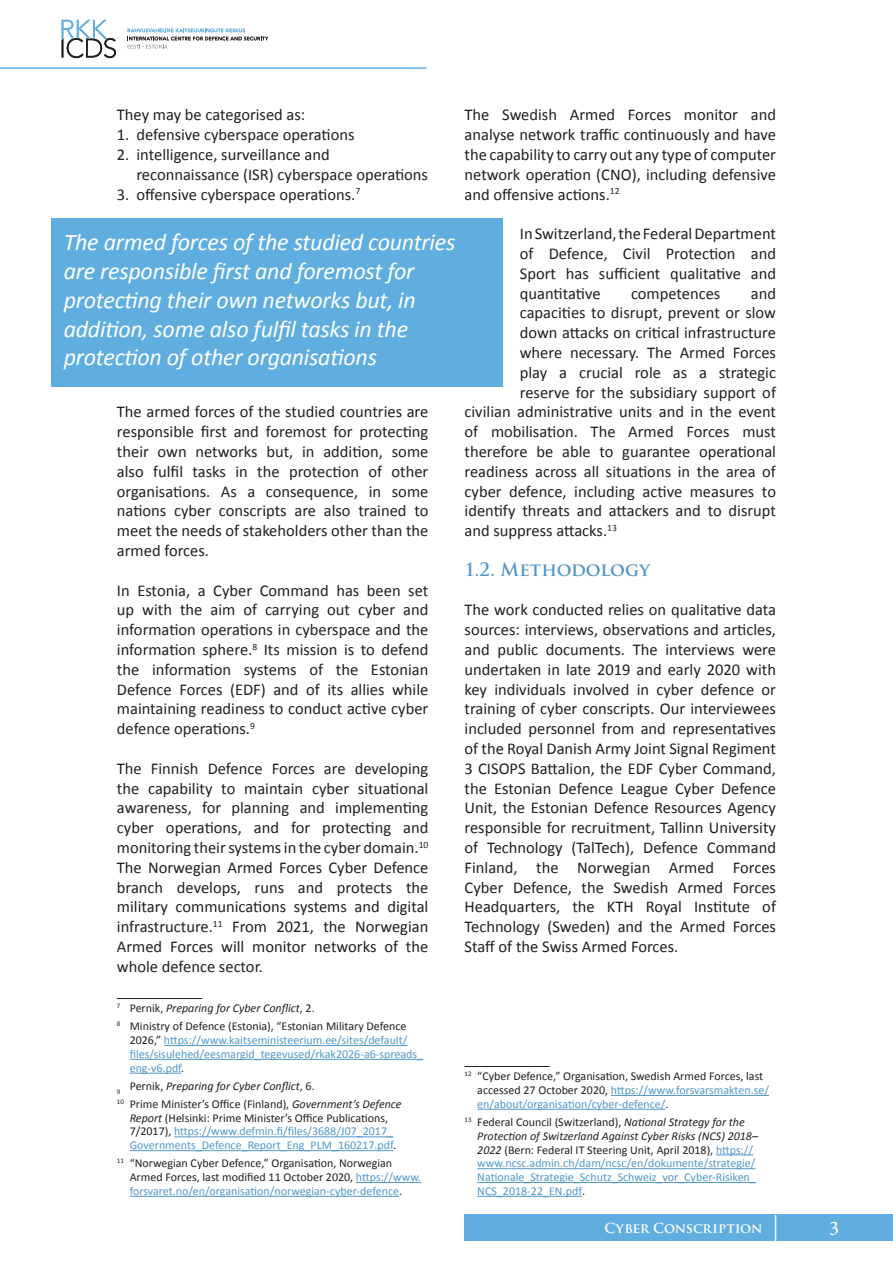
<style>
.page{position:relative;width:893px;height:1263px;background:#fff}
.page>*{position:absolute;margin:0;border:0;box-sizing:border-box;transform-origin:0 0}
.t1{font:italic 24px/28.8px "Calibri";letter-spacing:-.01em;color:#fff}
.t2{font:21px "Minion Pro";color:#fff}
.t3{font:700 18px "Trajan Pro";color:#5197c8}
.t4{font:16.5px/19.8px "Calibri";color:#231f20;text-align:justify}
.t5{font:700 13.5px "Trajan Pro";letter-spacing:-.005em;color:#fff}
.t6{font:12px/13.8px "Calibri";color:#5197c8}
.t7{font:12px/13.8px "Calibri";color:#231f20}
.t8{font:italic 12px/18px "Calibri";color:#231f20}
.s1{font-style:italic}
.s2{color:#231f20}
.s3{font-style:normal}
.s4{font-style:italic;color:#231f20}
.s5{color:#5197c8}
</style>
<div class="page">
<div style="left:465px;top:1215px;width:428px;height:26px;background:#60aee0"></div>
<hr style="left:775px;top:1215px;width:1px;height:48px;background:#fff">
<svg style="left:62px;top:20px;width:54px;height:38px"></svg>
<svg style="left:128px;top:28px;width:140px;height:21px"></svg>
<hr style="left:0;top:67px;width:426px;height:2px;background:#60aee0">
<hr style="left:117px;top:998px;width:85px;height:1px;background:#231f20">
<hr style="left:164px;top:1045px;width:243px;height:1px;background:#5197c8">
<hr style="left:130px;top:1059px;width:293px;height:1px;background:#5197c8">
<hr style="left:130px;top:1073px;width:51px;height:1px;background:#5197c8">
<hr style="left:174px;top:1136px;width:219px;height:1px;background:#5197c8">
<hr style="left:130px;top:1150px;width:263px;height:1px;background:#5197c8">
<hr style="left:356px;top:1182px;width:65px;height:1px;background:#5197c8">
<hr style="left:130px;top:1196px;width:269px;height:1px;background:#5197c8">
<hr style="left:465px;top:1066px;width:85px;height:1px;background:#231f20">
<hr style="left:611px;top:1095px;width:158px;height:1px;background:#5197c8">
<hr style="left:477px;top:1109px;width:189px;height:1px;background:#5197c8">
<hr style="left:716px;top:1155px;width:37px;height:1px;background:#5197c8">
<hr style="left:477px;top:1168px;width:278px;height:1px;background:#5197c8">
<hr style="left:477px;top:1182px;width:279px;height:1px;background:#5197c8">
<hr style="left:477px;top:1196px;width:105px;height:1px;background:#5197c8">
<div style="left:51px;top:218px;width:452px;height:169px;background:#60aee0"></div>
<p class="t4" style="left:117px;top:105px;width:190px">They may be categorised as:</p>
<p class="t4" style="left:117px;top:125px;width:239px">1. defensive cyberspace operations</p>
<p class="t4" style="left:136px;top:145px;width:293px;text-indent:-20px">2. intelligence, surveillance and reconnaissance (ISR) cyberspace operations</p>
<p class="t4" style="left:117px;top:184px;width:245px">3. offensive cyberspace operations.<sup>7</sup></p>
<h1 class="t1" style="left:64px;top:227px;width:393px">The armed forces of the studied countries are responsible first and foremost for protecting their own networks but, in addition, some also fulfil tasks in the protection of other organisations</h1>
<p class="t4" style="left:117px;top:402px;width:313px">The armed forces of the studied countries are responsible first and foremost for protecting their own networks but, in addition, some also fulfil tasks in the protection of other organisations. As a consequence, in some nations cyber conscripts are also trained to meet the needs of stakeholders other than the armed forces.</p>
<p class="t4" style="left:117px;top:580px;width:313px">In Estonia, a Cyber Command has been set up with the aim of carrying out cyber and information operations in cyberspace and the information sphere.<sup>8</sup> Its mission is to defend the information systems of the Estonian Defence Forces (EDF) and of its allies while maintaining readiness to conduct active cyber defence operations.<sup>9</sup></p>
<p class="t4" style="left:117px;top:758px;width:313px">The Finnish Defence Forces are developing the capability to maintain cyber situational awareness, for planning and implementing cyber operations, and for protecting and monitoring their systems in the cyber domain.<sup>10<br></sup>The Norwegian Armed Forces Cyber Defence branch develops, runs and protects the military communications systems and digital infrastructure.<sup>11</sup> From 2021, the Norwegian Armed Forces will monitor networks of the whole defence sector.</p>
<p class="t7" style="left:117px;top:999px;width:291px;line-height:18px"><sup>7</sup> Pernik, <span class="s1">Preparing for Cyber Conflict</span>, 2.<br><sup>8</sup> Ministry of Defence (Estonia), “Estonian Military Defence</p>
<p class="t6" style="left:130px;top:1033px;width:295px"><span class="s2">2026,”</span> https://www.kaitseministeerium.ee/sites/default/ files/sisulehed/eesmargid_tegevused/rkak2026-a6-spreads_ eng-v6.pdf<span class="s2">.</span></p>
<p class="t8" style="left:117px;top:1076px;width:286px"><sub>9</sub> <span class="s3">Pernik,</span> Preparing for Cyber Conflict<span class="s3">, 6.<br></span><sup>10</sup> <span class="s3">Prime Minister’s Office (Finland),</span> Government’s Defence</p>
<p class="t6" style="left:130px;top:1111px;width:268px"><span class="s4">Report</span> <span class="s2">(Helsinki: Prime Minister’s Office Publications,<br>7/2017),</span> https://www.defmin.fi/files/3688/J07_2017_<br>Governments_Defence_Report_Eng_PLM_160217.pdf<span class="s2">.</span></p>
<p class="t7" style="left:130px;top:1156px;width:293px;text-indent:-13px"><sup>11</sup> “Norwegian Cyber Defence,” Organisation, Norwegian<br>Armed Forces, last modified 11 October 2020, <span class="s5">https://www. forsvaret.no/en/organisation/norwegian-cyber-defence</span>.</p>
<p class="t4" style="left:465px;top:105px;width:313px">The Swedish Armed Forces monitor and analyse network traffic continuously and have the capability to carry out any type of computer network operation (CNO), including defensive and offensive actions.<sup>12</sup></p>
<p class="t4" style="left:520px;top:224px;width:258px">In Switzerland, the Federal Department of Defence, Civil Protection and Sport has sufficient qualitative and quantitative</p>
<p class="t4" style="left:631px;top:283px;width:91px">competences</p>
<p class="t4" style="left:751px;top:283px;width:27px">and</p>
<p class="t4" style="left:520px;top:303px;width:258px">capacities to disrupt, prevent or slow</p>
<p class="t4" style="left:520px;top:323px;width:258px">down attacks on critical infrastructure</p>
<p class="t4" style="left:520px;top:343px;width:258px">where necessary. The Armed Forces</p>
<p class="t4" style="left:520px;top:362px;width:258px">play a crucial role as a strategic</p>
<p class="t4" style="left:520px;top:382px;width:258px">reserve for the subsidiary support of</p>
<p class="t4" style="left:465px;top:402px;width:313px">civilian administrative units and in the event</p>
<p class="t4" style="left:465px;top:422px;width:313px">of mobilisation. The Armed Forces must</p>
<p class="t4" style="left:465px;top:442px;width:313px">therefore be able to guarantee operational</p>
<p class="t4" style="left:465px;top:461px;width:313px">readiness across all situations in the area of</p>
<p class="t4" style="left:465px;top:481px;width:313px">cyber defence, including active measures to</p>
<p class="t4" style="left:465px;top:501px;width:313px">identify threats and attackers and to disrupt</p>
<p class="t4" style="left:465px;top:521px;width:154px">and suppress attacks.<sup>13</sup></p>
<p class="t3" style="left:465px;top:558px;width:187px">1.2. Methodology</p>
<p class="t4" style="left:465px;top:600px;width:313px">The work conducted relies on qualitative data sources: interviews, observations and articles, and public documents. The interviews were undertaken in late 2019 and early 2020 with key individuals involved in cyber defence or training of cyber conscripts. Our interviewees included personnel from and representatives of the Royal Danish Army Joint Signal Regiment 3 CISOPS Battalion, the EDF Cyber Command, the Estonian Defence League Cyber Defence Unit, the Estonian Defence Resources Agency responsible for recruitment, Tallinn University of Technology (TalTech), Defence Command Finland, the Norwegian Armed Forces Cyber Defence, the Swedish Armed Forces Headquarters, the KTH Royal Institute of Technology (Sweden) and the Armed Forces Staff of the Swiss Armed Forces.</p>
<p class="t7" style="left:477px;top:1069px;width:293px;text-indent:-13px"><sup>12</sup> “Cyber Defence,” Organisation, Swedish Armed Forces, last accessed 27 October 2020, <span class="s5">https://www.forsvarsmakten.se/ en/about/organisation/cyber-defence/</span>.</p>
<p class="t6" style="left:477px;top:1115px;width:282px;text-indent:-13px"><sup>13</sup> <span class="s2">Federal Council (Switzerland),</span> <span class="s4">National Strategy for the Protection of Switzerland Against Cyber Risks (NCS) 2018– 2022</span> <span class="s2">(Bern: Federal IT Steering Unit, April 2018),</span> https:// www.ncsc.admin.ch/dam/ncsc/en/dokumente/strategie/ Nationale_Strategie_Schutz_Schweiz_vor_Cyber-Risiken_ NCS_2018-22_EN.pdf<span class="s2">.</span></p>
<p class="t5" style="left:604px;top:1219px;width:160px">Cyber Conscription</p>
<p class="t2" style="left:829px;top:1215px;width:12px">3</p>
</div>
